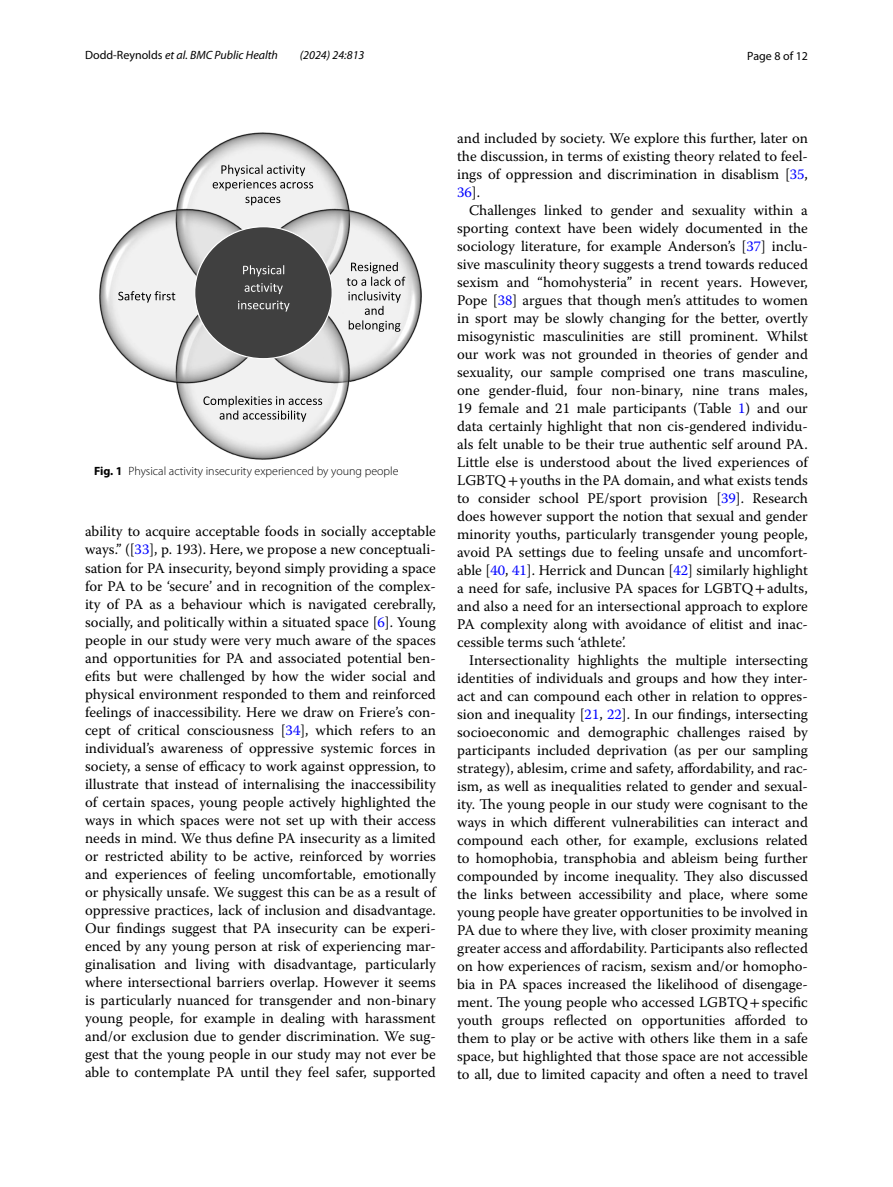
<style>
.page{position:relative;width:893px;height:1187px;background:#fff}
.page>*{position:absolute;margin:0;border:0;box-sizing:border-box;transform-origin:0 0}
.t1{font:14.7px/18px "Warnock Pro";color:#000;text-align:justify}
.t2{font:300 12px "Myriad Pro";color:#000}
.t3{font:italic 12px "Myriad Pro";color:#000}
.t4{font:12px "Myriad Pro";color:#000}
.s1{font-style:normal}
.s2{font-weight:700}
.s3{color:#00f}
.s4{font-family:"STIX"}
</style>
<div class="page">
<img style="left:99px;top:133px;width:322px;height:327px">
<svg style="left:213px;top:165px;width:100px;height:26px"></svg>
<svg style="left:245px;top:197px;width:35px;height:8px"></svg>
<svg style="left:347px;top:262px;width:58px;height:70px"></svg>
<svg style="left:203px;top:396px;width:119px;height:26px"></svg>
<svg style="left:118px;top:291px;width:57px;height:11px"></svg>
<div style="left:195px;top:227px;width:137px;height:131px;background:#404040;border-radius:50%"></div>
<svg style="left:243px;top:265px;width:41px;height:11px"></svg>
<svg style="left:245px;top:283px;width:38px;height:11px"></svg>
<svg style="left:238px;top:300px;width:52px;height:11px"></svg>
<p class="t3" style="left:85px;top:48px;width:194px"><span class="s1">Dodd‑Reynolds</span> et al. BMC Public Health</p>
<p class="t3" style="left:300px;top:48px;width:66px">(2024) 24:813</p>
<p class="t4" style="left:747px;top:48px;width:62px">Page 8 of 12</p>
<p class="t2" style="left:94px;top:464px;width:306px"><span class="s2">Fig. 1</span> Physical activity insecurity experienced by young people</p>
<p class="t1" style="left:85px;top:522px;width:352px">ability to acquire acceptable foods in socially acceptable ways.” ([<span class="s3">33</span>], p. 193). Here, we propose a new conceptuali&shy;sation for PA insecurity, beyond simply providing a space for PA to be ‘secure’ and in recognition of the complex&shy;ity of PA as a behaviour which is navigated cerebrally, socially, and politically within a situated space [<span class="s3">6</span>]. Young people in our study were very much aware of the spaces and opportunities for PA and associated potential ben&shy;efits but were challenged by how the wider social and physical environment responded to them and reinforced feelings of inaccessibility. Here we draw on Friere’s con&shy;cept of critical consciousness [<span class="s3">34</span>], which refers to an individual’s awareness of oppressive systemic forces in society, a sense of efficacy to work against oppression, to illustrate that instead of internalising the inaccessibility of certain spaces, young people actively highlighted the ways in which spaces were not set up with their access needs in mind. We thus define PA insecurity as a limited or restricted ability to be active, reinforced by worries and experiences of feeling uncomfortable, emotionally or physically unsafe. We suggest this can be as a result of oppressive practices, lack of inclusion and disadvantage.<br>Our findings suggest that PA insecurity can be experi&shy;enced by any young person at risk of experiencing mar&shy;ginalisation and living with disadvantage, particularly where intersectional barriers overlap. However it seems is particularly nuanced for transgender and non-binary young people, for example in dealing with harassment and/or exclusion due to gender discrimination. We sug&shy;gest that the young people in our study may not ever be able to contemplate PA until they feel safer, supported</p>
<p class="t1" style="left:457px;top:128px;width:352px">and included by society. We explore this further, later on the discussion, in terms of existing theory related to feel&shy;ings of oppression and discrimination in disablism [<span class="s3">35</span>, <span class="s3">36</span>].</p>
<p class="t1" style="left:457px;top:200px;width:352px;text-indent:12px">Challenges linked to gender and sexuality within a sporting context have been widely documented in the sociology literature, for example Anderson’s [<span class="s3">37</span>] inclu&shy;sive masculinity theory suggests a trend towards reduced sexism and “homohysteria” in recent years. However, Pope [<span class="s3">38</span>] argues that though men’s attitudes to women in sport may be slowly changing for the better, overtly misogynistic masculinities are still prominent. Whilst our work was not grounded in theories of gender and sexuality, our sample comprised one trans masculine, one gender-fluid, four non-binary, nine trans males, 19 female and 21 male participants (Table <span class="s3">1</span>) and our data certainly highlight that non cis-gendered individu&shy;als felt unable to be their true authentic self around PA.<br>Little else is understood about the lived experiences of LGBTQ<span class="s4">+</span>youths in the PA domain, and what exists tends to consider school PE/sport provision [<span class="s3">39</span>]. Research does however support the notion that sexual and gender minority youths, particularly transgender young people, avoid PA settings due to feeling unsafe and uncomfort&shy;able [<span class="s3">40</span>, <span class="s3">41</span>]. Herrick and Duncan [<span class="s3">42</span>] similarly highlight a need for safe, inclusive PA spaces for LGBTQ<span class="s4">+</span>adults, and also a need for an intersectional approach to explore PA complexity along with avoidance of elitist and inac&shy;cessible terms such ‘athlete’.</p>
<p class="t1" style="left:457px;top:650px;width:352px;text-indent:12px">Intersectionality highlights the multiple intersecting identities of individuals and groups and how they inter&shy;act and can compound each other in relation to oppres&shy;sion and inequality [<span class="s3">21</span>, <span class="s3">22</span>]. In our findings, intersecting socioeconomic and demographic challenges raised by participants included deprivation (as per our sampling strategy), ablesim, crime and safety, affordability, and rac&shy;ism, as well as inequalities related to gender and sexual&shy;ity. The young people in our study were cognisant to the ways in which different vulnerabilities can interact and compound each other, for example, exclusions related to homophobia, transphobia and ableism being further compounded by income inequality. They also discussed the links between accessibility and place, where some young people have greater opportunities to be involved in PA due to where they live, with closer proximity meaning greater access and affordability. Participants also reflected on how experiences of racism, sexism and/or homopho&shy;bia in PA spaces increased the likelihood of disengage&shy;ment. The young people who accessed LGBTQ<span class="s4">+</span>specific youth groups reflected on opportunities afforded to them to play or be active with others like them in a safe space, but highlighted that those space are not accessible to all, due to limited capacity and often a need to travel</p>
</div>
